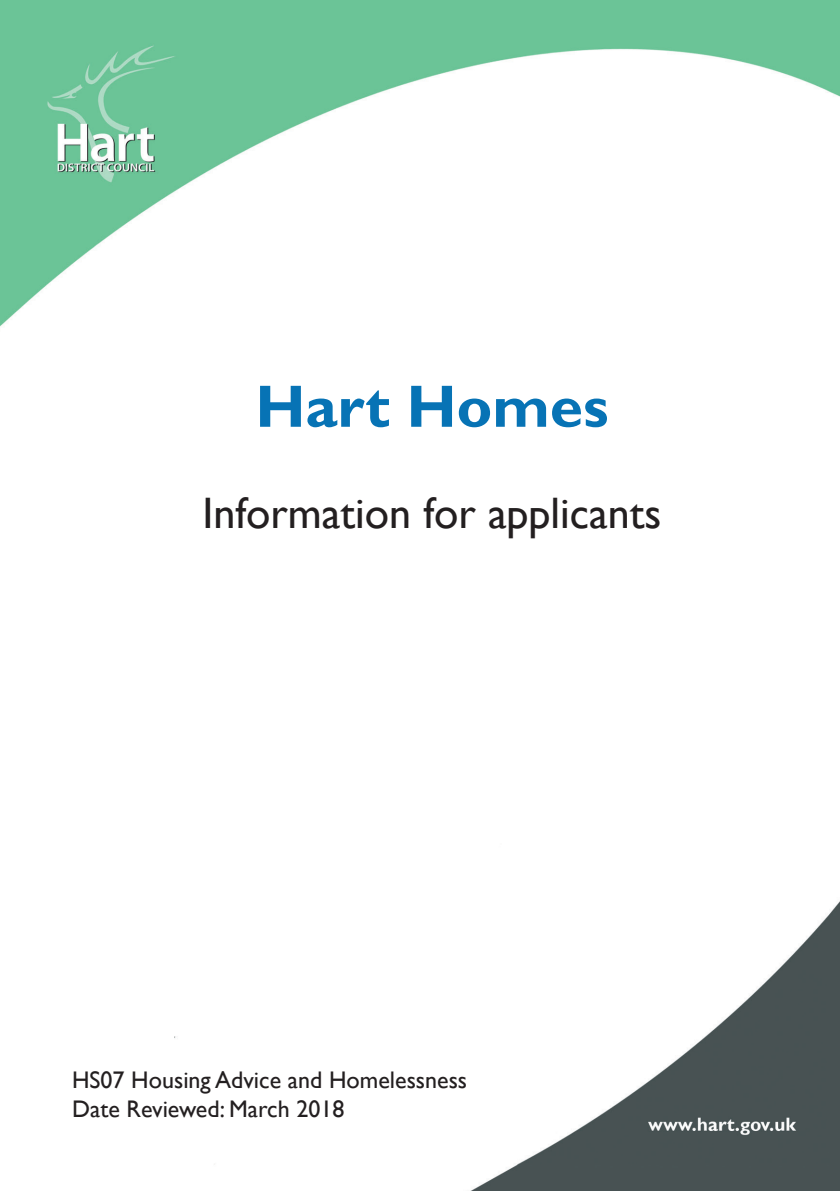
<style>
.page{position:relative;width:840px;height:1191px;background:#fff}
.page>*{position:absolute;margin:0;border:0;box-sizing:border-box;transform-origin:0 0}
.t1{font:700 60px "Gill Sans";color:#0773b5}
.t2{font:44px "Gill Sans";color:#231f20}
.t3{font:24px "Gill Sans";color:#231f20}
</style>
<div class="page">
<img style="left:0;top:0;width:839px;height:1191px">
<p class="t1" style="left:255px;top:370px;width:354px">Hart Homes</p>
<p class="t2" style="left:202px;top:487px;width:460px">Information for applicants</p>
<p class="t3" style="left:72px;top:1066px;width:396px">HS07 Housing Advice and Homelessness</p>
<p class="t3" style="left:72px;top:1095px;width:274px">Date Reviewed: March 2018</p>
</div>
